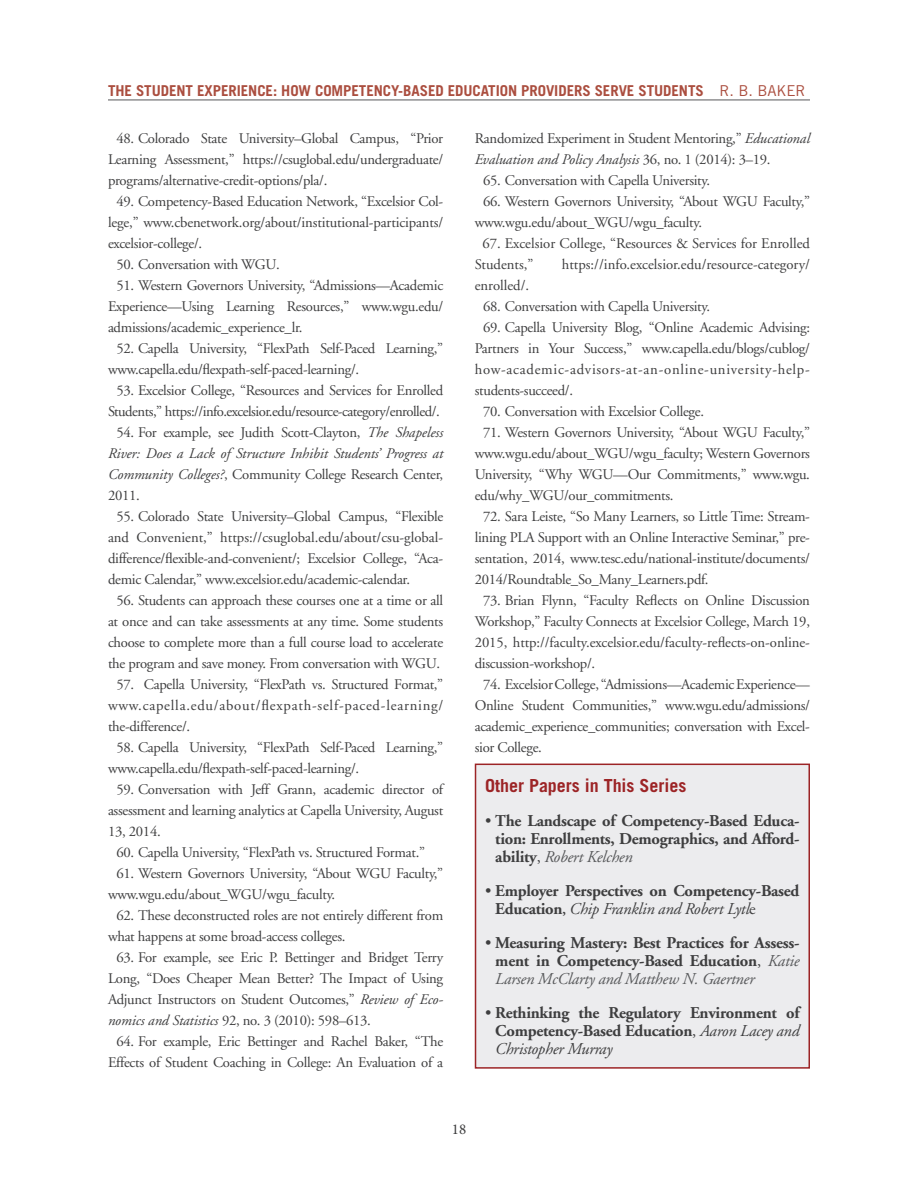
<style>
.page{position:relative;width:918px;height:1188px;background:#fff}
.page>*{position:absolute;margin:0;border:0;box-sizing:border-box;transform-origin:0 0}
.Subtitle{font:700 18px "Trade Gothic";color:#9c2426}
.Body_Text_First{font:700 16.5px/18px "Adobe Garamond";letter-spacing:-.015em;color:#3e3e3f;text-align:justify}
.t1{font:700 15px "Trade Gothic";letter-spacing:-.005em;color:#ab4e3f}
.t2{font:15px "Minion Pro";color:#3e3e3f}
.Notes{font:14.7px/21px "Adobe Garamond";letter-spacing:-.02em;color:#3e3e3f;text-align:justify}
.Notes-2{font:italic 14.7px/21px "Adobe Garamond";letter-spacing:-.005em;color:#3e3e3f;text-align:justify}
.Notes-3{font:14.7px/21px "Adobe Garamond";color:#3e3e3f}
.s1{font-weight:400}
.s2{font-style:normal}
.s3{font-style:italic}
.s4{font-weight:400;font-style:italic;color:#57585a}
.s5{font-size:13.5px}
.s6{font-weight:400;font-style:italic}
</style>
<div class="page">
<hr style="left:108px;top:100px;width:702px;height:1px;background:#57585a">
<div style="left:476px;top:764px;width:333px;height:304px;background:#ececee"></div>
<div style="left:475px;top:764px;width:335px;height:305px;border:2px solid #9c2426"></div>
<p class="t1" style="left:108px;top:82px;width:699px">THE STUDENT EXPERIENCE: HOW COMPETENCY-BASED EDUCATION PROVIDERS SERVE STUDENTS <span class="s1">R. B. BAKER</span></p>
<p class="Notes" style="left:108px;top:128px;width:337px;text-indent:8px">48. Colorado State University–Global Campus, “Prior Learning Assessment,” https://csuglobal.edu/undergraduate/ programs/alternative-credit-options/pla/.</p>
<p class="Notes" style="left:108px;top:191px;width:337px;text-indent:8px">49. Competency-Based Education Network, “Excelsior Col&shy;lege,” www.cbenetwork.org/about/institutional-participants/ excelsior-college/.</p>
<p class="Notes" style="left:116px;top:254px;width:165px">50. Conversation with WGU.</p>
<p class="Notes" style="left:108px;top:275px;width:337px;text-indent:8px">51. Western Governors University, “Admissions—Academic Experience—Using Learning Resources,” www.wgu.edu/ admissions/academic_experience_lr.</p>
<p class="Notes" style="left:108px;top:338px;width:337px;text-indent:8px">52. Capella University, “FlexPath Self-Paced Learning,” www.capella.edu/flexpath-self-paced-learning/.</p>
<p class="Notes" style="left:108px;top:380px;width:337px;text-align:center">53. Excelsior College, “Resources and Services for Enrolled<br>Students,” https://info.excelsior.edu/resource-category/enrolled/.</p>
<p class="Notes-2" style="left:108px;top:422px;width:337px;text-indent:8px"><span class="s2">54. For example, see Judith Scott-Clayton,</span> The Shapeless River: Does a Lack of Structure Inhibit Students’ Progress at Community Colleges?<span class="s2">, Community College Research Center, 2011.</span></p>
<p class="Notes" style="left:108px;top:506px;width:337px;text-indent:8px">55. Colorado State University–Global Campus, “Flexible and Convenient,” https://csuglobal.edu/about/csu-global&shy;difference/flexible-and-convenient/; Excelsior College, “Aca&shy;demic Calendar,” www.excelsior.edu/academic-calendar.</p>
<p class="Notes" style="left:108px;top:590px;width:337px;text-align:center">56. Students can approach these courses one at a time or all at once and can take assessments at any time. Some students choose to complete more than a full course load to accelerate the program and save money. From conversation with WGU.</p>
<p class="Notes" style="left:108px;top:674px;width:337px;text-indent:8px">57. Capella University, “FlexPath vs. Structured Format,” www.capella.edu/about/flexpath-self-paced-learning/ the-difference/.</p>
<p class="Notes" style="left:108px;top:737px;width:337px;text-indent:8px">58. Capella University, “FlexPath Self-Paced Learning,” www.capella.edu/flexpath-self-paced-learning/.</p>
<p class="Notes" style="left:108px;top:779px;width:337px;text-indent:8px">59. Conversation with Jeff Grann, academic director of assessment and learning analytics at Capella University, August 13, 2014.</p>
<p class="Notes" style="left:116px;top:842px;width:310px">60. Capella University, “FlexPath vs. Structured Format.”</p>
<p class="Notes" style="left:108px;top:863px;width:337px;text-indent:8px">61. Western Governors University, “About WGU Faculty,” www.wgu.edu/about_WGU/wgu_faculty.</p>
<p class="Notes" style="left:108px;top:905px;width:337px;text-indent:8px">62. These deconstructed roles are not entirely different from what happens at some broad-access colleges.</p>
<p class="Notes" style="left:108px;top:947px;width:337px;text-indent:8px">63. For example, see Eric P. Bettinger and Bridget Terry Long, “Does Cheaper Mean Better? The Impact of Using Adjunct Instructors on Student Outcomes,” <span class="s3">Review of Eco&shy;nomics and Statistics</span> 92, no. 3 (2010): 598–613.</p>
<p class="Notes" style="left:108px;top:1031px;width:337px;text-align:center">64. For example, Eric Bettinger and Rachel Baker, “The<br>Effects of Student Coaching in College: An Evaluation of a</p>
<p class="Notes" style="left:475px;top:128px;width:337px">Randomized Experiment in Student Mentoring,” <span class="s3">Educational<br>Evaluation and Policy Analysis</span> 36, no. 1 (2014): 3–19.</p>
<p class="Notes" style="left:483px;top:170px;width:228px">65. Conversation with Capella University.</p>
<p class="Notes" style="left:475px;top:191px;width:337px;text-indent:8px">66. Western Governors University, “About WGU Faculty,” www.wgu.edu/about_WGU/wgu_faculty.</p>
<p class="Notes-3" style="left:475px;top:233px;width:337px;text-indent:8px">67. Excelsior College, “Resources &amp; Services for Enrolled<br>Students,”</p>
<p class="Notes-3" style="left:562px;top:254px;width:250px">https://info.excelsior.edu/resource-category/</p>
<p class="Notes-3" style="left:475px;top:275px;width:56px">enrolled/.</p>
<p class="Notes" style="left:483px;top:296px;width:228px">68. Conversation with Capella University.</p>
<p class="Notes" style="left:475px;top:317px;width:337px;text-indent:8px">69. Capella University Blog, “Online Academic Advising:<br>Partners in Your Success,” www.capella.edu/blogs/cublog/ how-academic-advisors-at-an-online-university-help&shy;students-succeed/.</p>
<p class="Notes" style="left:483px;top:401px;width:222px">70. Conversation with Excelsior College.</p>
<p class="Notes" style="left:475px;top:422px;width:337px;text-indent:8px">71. Western Governors University, “About WGU Faculty,” www.wgu.edu/about_WGU/wgu_faculty; Western Governors University, “Why WGU—Our Commitments,” www.wgu. edu/why_WGU/our_commitments.</p>
<p class="Notes" style="left:475px;top:506px;width:337px;text-indent:8px">72. Sara Leiste, “So Many Learners, so Little Time: Stream&shy;lining PLA Support with an Online Interactive Seminar,” pre&shy;sentation, 2014, www.tesc.edu/national-institute/documents/ 2014/Roundtable_So_Many_Learners.pdf.</p>
<p class="Notes" style="left:475px;top:590px;width:337px;text-indent:8px">73. Brian Flynn, “Faculty Reflects on Online Discussion Workshop,” Faculty Connects at Excelsior College, March 19, 2015, http://faculty.excelsior.edu/faculty-reflects-on-online&shy;discussion-workshop/.</p>
<p class="Notes" style="left:475px;top:674px;width:337px;text-indent:8px">74. Excelsior College, “Admissions—Academic Experience— Online Student Communities,” www.wgu.edu/admissions/ academic_experience_communities; conversation with Excel&shy;sior College.</p>
<p class="Subtitle" style="left:485px;top:774px;width:203px">Other Papers in This Series</p>
<p class="Body_Text_First" style="left:495px;top:812px;width:306px;text-indent:-10px"><span class="s1">•</span> The Landscape of Competency-Based Educa&shy;tion: Enrollments, Demographics, and Afford&shy;ability<span class="s1">,</span> <span class="s4">Robert Kelchen</span></p>
<p class="Body_Text_First" style="left:495px;top:882px;width:306px;text-indent:-10px"><span class="s1">•</span> Employer Perspectives on Competency-Based<br>Education<span class="s5">,</span> <span class="s6">Chip Franklin and Robert Lytl</span><span class="s1">e</span></p>
<p class="Body_Text_First" style="left:495px;top:934px;width:306px;text-indent:-10px"><span class="s1">•</span> Measuring Mastery: Best Practices for Assess&shy;ment in Competency-Based Education<span class="s1">,</span> <span class="s4">Katie Larsen McClarty and Matthew N. Gaertner</span></p>
<p class="Body_Text_First" style="left:495px;top:1005px;width:306px;text-indent:-10px"><span class="s1">•</span> Rethinking the Regulatory Environment of Competency-Based Education<span class="s1">,</span> <span class="s6">Aaron Lacey and Christopher Murray</span></p>
<p class="t2" style="left:452px;top:1119px;width:16px">18</p>
</div>
